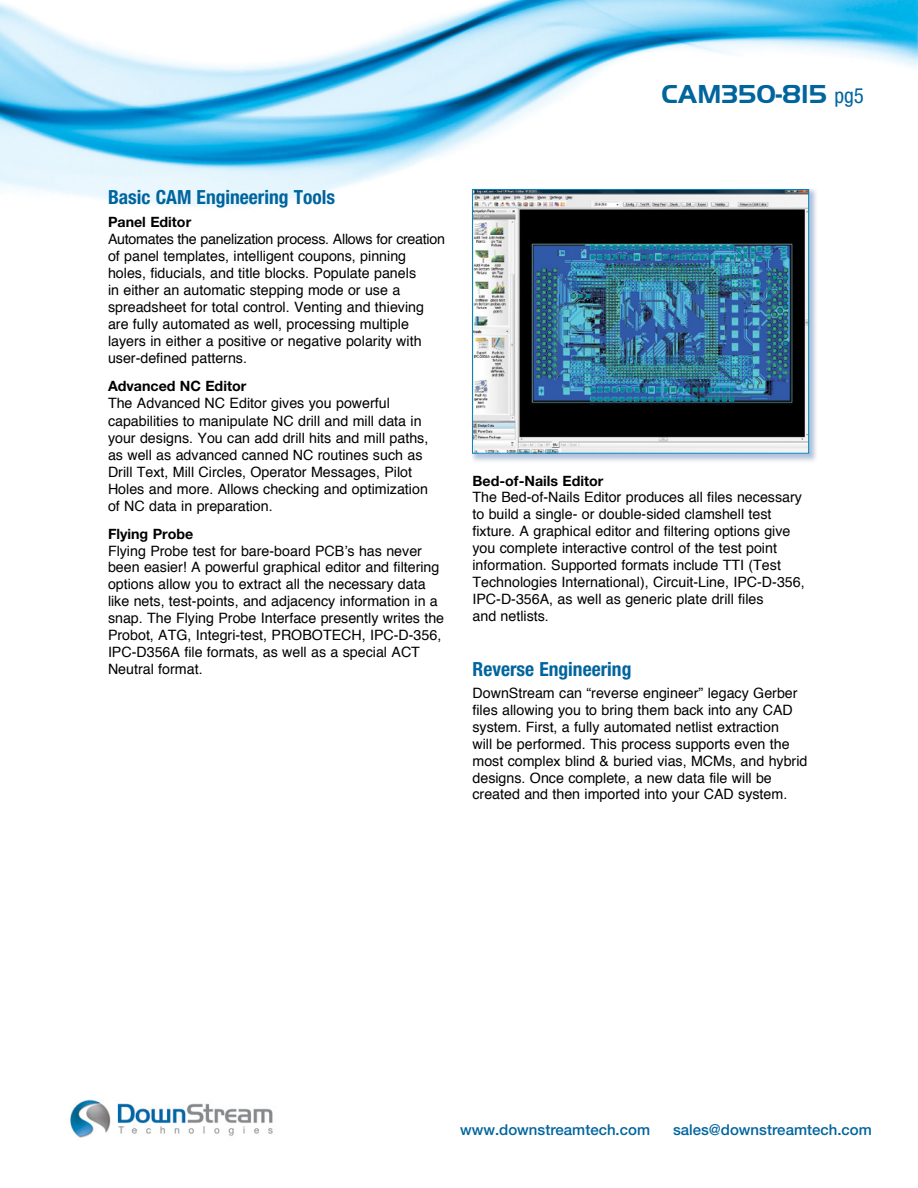
<style>
.page{position:relative;width:918px;height:1188px;background:#fff}
.page>*{position:absolute;margin:0;border:0;box-sizing:border-box;transform-origin:0 0}
.t1{font:700 27px "Handel Got D";color:#00649d}
.t2{font:700 condensed 19.5px "Helvetica Neue";color:#00649d}
.t3{font:500 15px "Helvetica Neue";color:#00649d}
.t4{font:14.25px/16.8px "Helvetica";color:#000}
.t5{font:700 14.25px "Helvetica Neue";color:#000}
.s1{font-family:"Helvetica Neue";font-weight:400;font-stretch:condensed;font-size:21px}
</style>
<div class="page">
<img style="left:0;top:0;width:918px;height:230px">
<img style="left:70px;top:1099px;width:203px;height:39px">
<img style="left:473px;top:189px;width:347px;height:273px">
<img style="left:474px;top:191px;width:333px;height:261px">
<div style="left:472px;top:189px;width:337px;height:265px;border:1px solid #0082c0"></div>
<h1 class="t1" style="left:661px;top:78px;width:204px">CAM350-815 <span class="s1">pg5</span></h1>
<h2 class="t2" style="left:108px;top:185px;width:229px">Basic CAM Engineering Tools</h2>
<p class="t5" style="left:108px;top:213px;width:85px">Panel Editor</p>
<p class="t4" style="left:108px;top:231px;width:339px">Automates the panelization process. Allows for creation of panel templates, intelligent coupons, pinning holes, fiducials, and title blocks. Populate panels<br>in either an automatic stepping mode or use a spreadsheet for total control. Venting and thieving are fully automated as well, processing multiple layers in either a positive or negative polarity with user-defined patterns.</p>
<p class="t5" style="left:108px;top:377px;width:140px">Advanced NC Editor</p>
<p class="t4" style="left:108px;top:395px;width:322px">The Advanced NC Editor gives you powerful capabilities to manipulate NC drill and mill data in your designs. You can add drill hits and mill paths, as well as advanced canned NC routines such as Drill Text, Mill Circles, Operator Messages, Pilot Holes and more. Allows checking and optimization of NC data in preparation.</p>
<p class="t5" style="left:108px;top:525px;width:87px">Flying Probe</p>
<p class="t4" style="left:108px;top:543px;width:338px">Flying Probe test for bare-board PCB’s has never been easier! A powerful graphical editor and filtering options allow you to extract all the necessary data like nets, test-points, and adjacency information in a snap. The Flying Probe Interface presently writes the Probot, ATG, Integri-test, PROBOTECH, IPC-D-356, IPC-D356A file formats, as well as a special ACT Neutral format.</p>
<p class="t5" style="left:473px;top:472px;width:132px">Bed-of-Nails Editor</p>
<p class="t4" style="left:473px;top:489px;width:334px">The Bed-of-Nails Editor produces all files necessary to build a single- or double-sided clamshell test fixture. A graphical editor and filtering options give you complete interactive control of the test point information. Supported formats include TTI (Test Technologies International), Circuit-Line, IPC-D-356, IPC-D-356A, as well as generic plate drill files<br>and netlists.</p>
<h2 class="t2" style="left:472px;top:657px;width:160px">Reverse Engineering</h2>
<p class="t4" style="left:472px;top:685px;width:336px">DownStream can “reverse engineer” legacy Gerber files allowing you to bring them back into any CAD system. First, a fully automated netlist extraction<br>will be performed. This process supports even the most complex blind &amp; buried vias, MCMs, and hybrid designs. Once complete, a new data file will be created and then imported into your CAD system.</p>
<p class="t3" style="left:460px;top:1120px;width:192px">www.downstreamtech.com</p>
<p class="t3" style="left:673px;top:1120px;width:200px">sales@downstreamtech.com</p>
</div>
